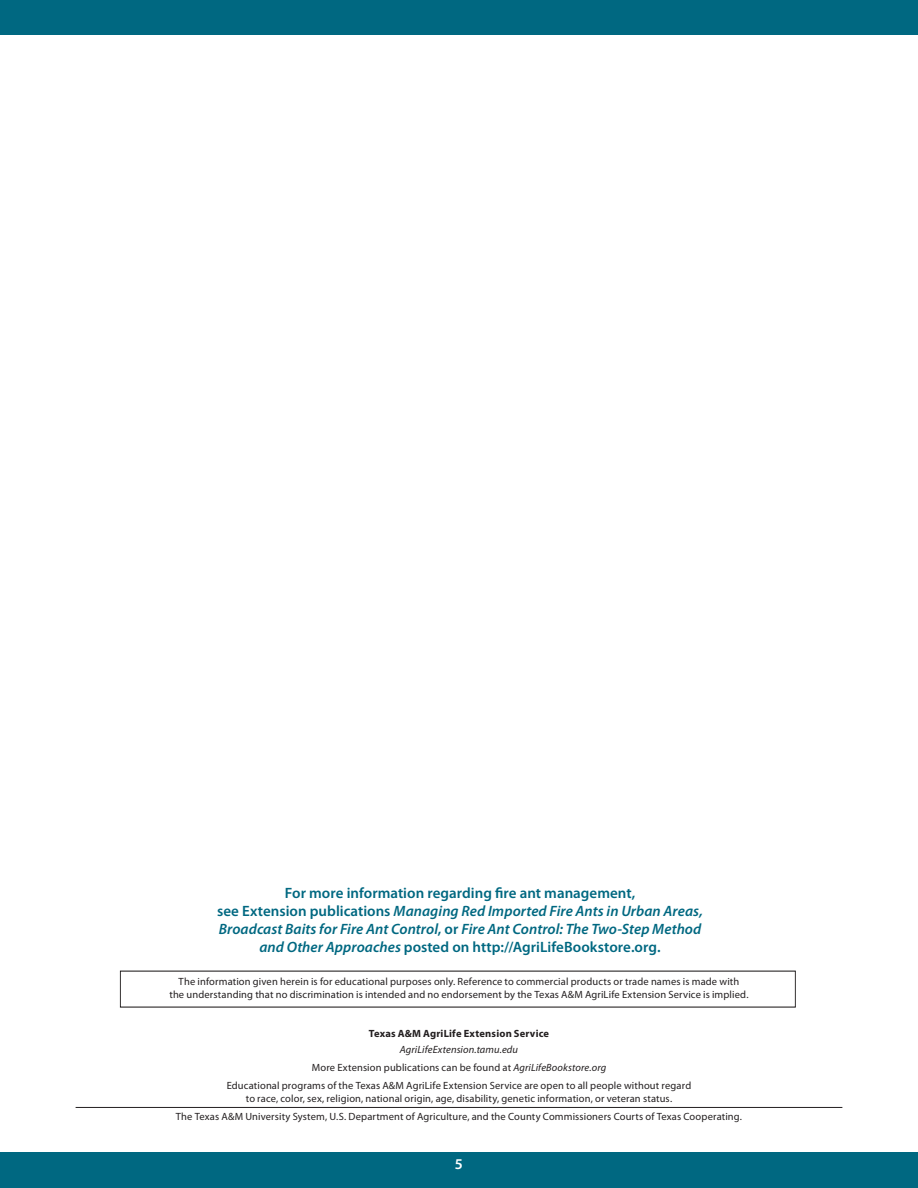
<style>
.page{position:relative;width:918px;height:1188px;background:#fff}
.page>*{position:absolute;margin:0;border:0;box-sizing:border-box;transform-origin:0 0}
.body_text{font:italic 600 15px/18px "Myriad Pro";letter-spacing:.005em;color:#006881;text-align:center}
.t1{font:600 15px "Myriad Pro";color:#fff}
.t2{font:10.5px/12.6px "Myriad Pro";letter-spacing:.015em;color:#231f20;text-align:center}
.t3{font:700 10.5px "Myriad Pro";letter-spacing:.02em;color:#231f20}
.t4{font:italic 10.5px "Myriad Pro";letter-spacing:.01em;color:#231f20}
.s1{font-style:normal}
.s2{font-style:italic}
</style>
<div class="page">
<div style="left:0;top:0;width:918px;height:35px;background:#006881"></div>
<div style="left:0;top:1152px;width:918px;height:36px;background:#006881"></div>
<hr style="left:76px;top:1107px;width:766px;height:1px;background:#231f20">
<p class="body_text" style="left:217px;top:884px;width:488px"><span class="s1">For more information regarding fire ant management,<br>see Extension publications</span> Managing Red Imported Fire Ants in Urban Areas, Broadcast Baits for Fire Ant Control<span class="s1">, or</span> Fire Ant Control: The Two-Step Method and Other Approaches <span class="s1">posted on http://AgriLifeBookstore.org.</span></p>
<p class="t2" style="left:169px;top:975px;width:581px">The information given herein is for educational purposes only. Reference to commercial products or trade names is made with<br>the understanding that no discrimination is intended and no endorsement by the Texas A&amp;M AgriLife Extension Service is implied.</p>
<p class="t3" style="left:369px;top:1027px;width:182px">Texas A&amp;M AgriLife Extension Service</p>
<p class="t4" style="left:400px;top:1043px;width:120px">AgriLifeExtension.tamu.edu</p>
<p class="t2" style="left:312px;top:1061px;width:296px">More Extension publications can be found at <span class="s2">AgriLifeBookstore.org</span></p>
<p class="t2" style="left:227px;top:1079px;width:466px">Educational programs of the Texas A&amp;M AgriLife Extension Service are open to all people without regard to race, color, sex, religion, national origin, age, disability, genetic information, or veteran status.</p>
<p class="t2" style="left:176px;top:1110px;width:568px">The Texas A&amp;M University System, U.S. Department of Agriculture, and the County Commissioners Courts of Texas Cooperating.</p>
<p class="t1" style="left:455px;top:1154px;width:10px">5</p>
</div>
